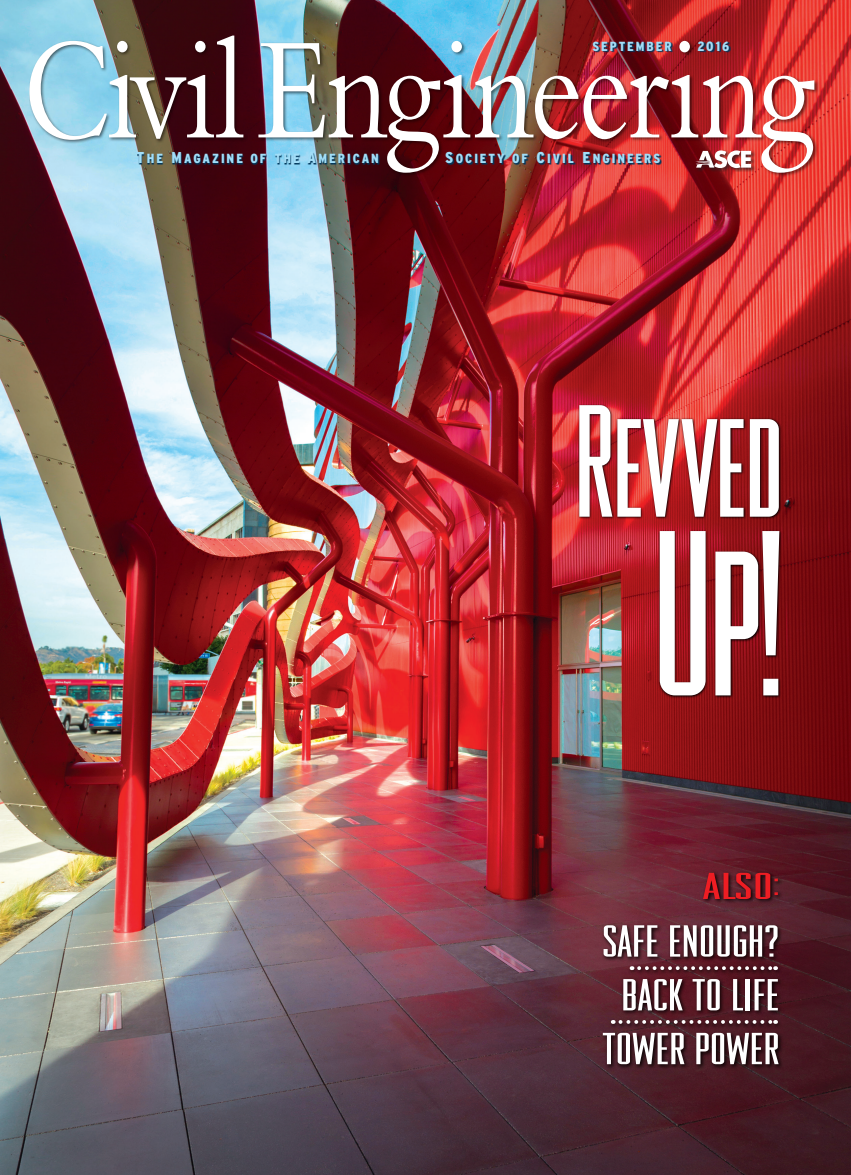
<style>
.page{position:relative;width:851px;height:1175px;background:#fff}
.page>*{position:absolute;margin:0;border:0;box-sizing:border-box;transform-origin:0 0}
.Cover_Sublines{font:condensed 205.35px "Odeon";color:#fff}
.t1{font:151.5px "Bembo";letter-spacing:-.035em;color:#fff;scale:.8 1}
.Cover_Sublines-2{font:condensed 139.35px "Odeon";letter-spacing:-.005em;color:#fff}
.Cover_Sublines-3{font:condensed 39.15px "Odeon";letter-spacing:.01em;color:#fff;scale:1.41 1}
.Cover_Sublines-4{font:condensed 32.7px "Odeon";color:#ee1d23;scale:2.03 1}
.t2{font:900 condensed 13.5px "Interstate";color:#a2def8}
.t3{font:900 condensed 13.2px "Interstate";letter-spacing:.15em;color:#a2def8}
.s1{font-size:15.75px}
</style>
<div class="page">
<img style="left:0;top:0;width:850px;height:1174px">
<div style="left:29px;top:35px;width:790px;height:142px;background:#060101;opacity:.55"></div>
<img style="left:137px;top:42px;width:593px;height:123px">
<img style="left:578px;top:404px;width:204px;height:294px">
<svg style="left:600px;top:870px;width:184px;height:199px;background:#4a1c25"></svg>
<svg style="left:639px;top:966px;width:137px;height:4px"></svg>
<svg style="left:620px;top:1020px;width:156px;height:3px"></svg>
<p class="t1" style="left:23px;top:2px;width:990px">Civil Engineering</p>
<p class="t3" style="left:592px;top:39px;width:81px">SEPTEMBER</p>
<p class="t2" style="left:697px;top:39px;width:33px">2016</p>
<p class="t3" style="left:136px;top:151px;width:244px"><span class="s1">T</span>HE <span class="s1">M</span>AGAZINE OF THE <span class="s1">A</span>MERICAN</p>
<p class="t3" style="left:445px;top:151px;width:216px"><span class="s1">S</span>OCIETY OF <span class="s1">C</span>IVIL <span class="s1">E</span>NGINEERS</p>
<p class="Cover_Sublines-2" style="left:574px;top:384px;width:210px">Revved</p>
<p class="Cover_Sublines" style="left:653px;top:500px;width:132px">Up!</p>
<p class="Cover_Sublines-4" style="left:703px;top:868px;width:39px">ALSO:</p>
<p class="Cover_Sublines-3" style="left:602px;top:919px;width:126px">SAFE ENOUGH?</p>
<p class="Cover_Sublines-3" style="left:621px;top:973px;width:113px">BACK TO LIFE</p>
<p class="Cover_Sublines-3" style="left:602px;top:1027px;width:127px">TOWER POWER</p>
</div>
